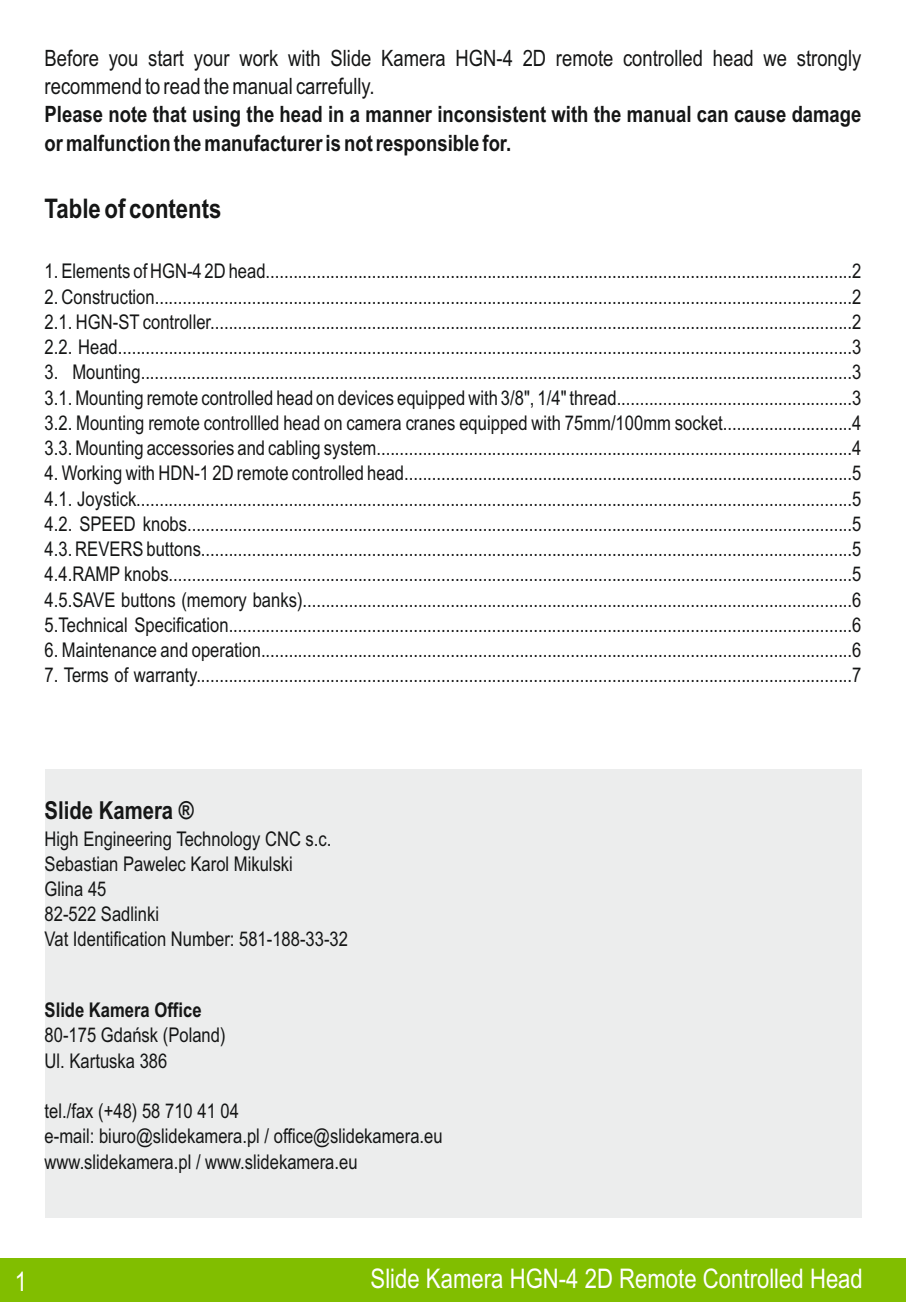
<style>
.page{position:relative;width:906px;height:1302px;background:#fff}
.page>*{position:absolute;margin:0;border:0;box-sizing:border-box;transform-origin:0 0}
.t1{font:27px "Arial Narrow";color:#fff}
.t2{font:700 27px "Arial Narrow";color:#151616}
.t3{font:700 24.75px "Arial Narrow";color:#151616}
.t4{font:700 22.5px/28.3px "Arial Narrow";color:#151616}
.t5{font:22.5px/28.1px "Arial Narrow";color:#151616}
.t6{font:20.25px/25.2px "Arial Narrow";color:#151616;text-align:justify}
.t7{font:700 20.25px "Arial Narrow";color:#151616}
</style>
<div class="page">
<div style="left:45px;top:769px;width:816px;height:448px;background:#eceded"></div>
<div style="left:0;top:1258px;width:906px;height:43px;background:#81be00"></div>
<p class="t5" style="left:45px;top:46px;width:818px">Before you start your work with Slide Kamera HGN-4 2D remote controlled head we strongly recommend to read the manual carrefully.</p>
<p class="t4" style="left:45px;top:102px;width:818px">Please note that using the head in a manner inconsistent with the manual can cause damage or malfunction the manufacturer is not responsible for.</p>
<h1 class="t2" style="left:45px;top:198px;width:178px">Table of contents</h1>
<p class="t6" style="left:45px;top:260px;width:818px">1. Elements of HGN-4 2D head...............................................................................................................................2</p>
<p class="t6" style="left:45px;top:286px;width:818px">2. Construction.......................................................................................................................................................2<br>2.1. HGN-ST controller...........................................................................................................................................2<br>2.2. Head...............................................................................................................................................................3</p>
<p class="t6" style="left:45px;top:361px;width:818px">3. Mounting..........................................................................................................................................................3<br>3.1. Mounting remote controlled head on devices equipped with 3/8", 1/4" thread...................................................3<br>3.2. Mounting remote controllled head on camera cranes equipped with 75mm/100mm socket............................4<br>3.3. Mounting accessories and cabling system.......................................................................................................4</p>
<p class="t6" style="left:45px;top:462px;width:818px">4. Working with HDN-1 2D remote controlled head.................................................................................................5<br>4.1. Joystick...........................................................................................................................................................5<br>4.2. SPEED knobs................................................................................................................................................5<br>4.3. REVERS buttons.............................................................................................................................................5<br>4.4.RAMP knobs....................................................................................................................................................5<br>4.5.SAVE buttons (memory banks).......................................................................................................................6<br>5.Technical Specification.......................................................................................................................................6</p>
<p class="t6" style="left:45px;top:639px;width:818px">6. Maintenance and operation................................................................................................................................6</p>
<p class="t6" style="left:45px;top:664px;width:818px">7. Terms of warranty..............................................................................................................................................7</p>
<p class="t3" style="left:45px;top:801px;width:151px">Slide Kamera ®</p>
<p class="t6" style="left:45px;top:827px;width:305px;text-align:left">High Engineering Technology CNC s.c.<br>Sebastian Pawelec Karol Mikulski<br>Glina 45<br>82-522 Sadlinki<br>Vat Identification Number: 581-188-33-32</p>
<p class="t7" style="left:45px;top:1002px;width:158px">Slide Kamera Office</p>
<p class="t6" style="left:45px;top:1024px;width:182px">80-175 Gdańsk (Poland)<br>Ul. Kartuska 386</p>
<p class="t6" style="left:45px;top:1100px;width:399px;text-align:left">tel./fax (+48) 58 710 41 04<br>e-mail: biuro@slidekamera.pl / office@slidekamera.eu www.slidekamera.pl / www.slidekamera.eu</p>
<h1 class="t1" style="left:15px;top:1270px;width:14px">1</h1>
<h1 class="t1" style="left:370px;top:1268px;width:494px">Slide Kamera HGN-4 2D Remote Controlled Head</h1>
</div>
